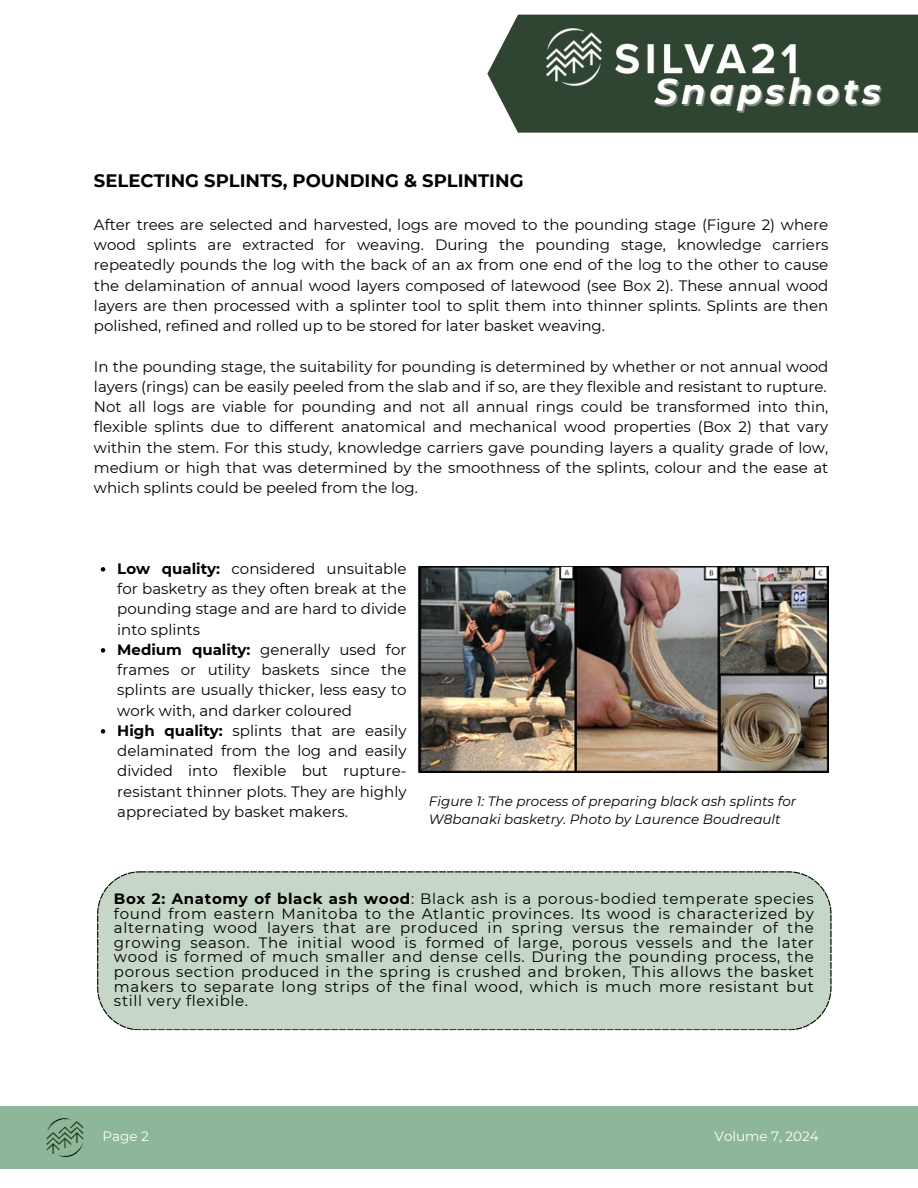
<style>
.page{position:relative;width:918px;height:1188px;background:#fff}
.page>*{position:absolute;margin:0;border:0;box-sizing:border-box;transform-origin:0 0}
.t1{font:italic 700 35.55px "Montserrat";letter-spacing:.1em;color:#fff}
.t2{font:700 18px "Montserrat";color:#000}
.t3{font:15px/20.2px "Montserrat";color:#000;text-align:justify}
.t4{font:italic 13.5px/18px "Montserrat";color:#000}
.t5{font:13.5px "Montserrat";color:#fff}
.s1{font-weight:700}
</style>
<div class="page">
<div style="left:0;top:1106px;width:918px;height:63px;background:#8eb69b"></div>
<img style="left:46px;top:1118px;width:38px;height:39px">
<div style="left:487px;top:15px;width:431px;height:118px;background:#304531"></div>
<img style="left:418px;top:566px;width:410px;height:206px">
<img style="left:546px;top:28px;width:250px;height:58px">
<svg style="left:101px;top:567px;width:4px;height:5px"></svg>
<svg style="left:101px;top:648px;width:4px;height:5px"></svg>
<svg style="left:101px;top:729px;width:4px;height:5px"></svg>
<div style="left:97px;top:871px;width:734px;height:159px;background:#c6d6c7"></div>
<p class="t1" style="left:655px;top:70px;width:227px">Snapshots</p>
<h1 class="t2" style="left:94px;top:170px;width:431px">SELECTING SPLINTS, POUNDING &amp; SPLINTING</h1>
<h2 class="t3" style="left:94px;top:214px;width:736px">After trees are selected and harvested, logs are moved to the pounding stage (Figure 2) where wood splints are extracted for weaving. During the pounding stage, knowledge carriers repeatedly pounds the log with the back of an ax from one end of the log to the other to cause the delamination of annual wood layers composed of latewood (see Box 2). These annual wood layers are then processed with a splinter tool to split them into thinner splints. Splints are then polished, refined and rolled up to be stored for later basket weaving.</h2>
<h3 class="t3" style="left:94px;top:356px;width:736px">In the pounding stage, the suitability for pounding is determined by whether or not annual wood layers (rings) can be easily peeled from the slab and if so, are they flexible and resistant to rupture.<br>Not all logs are viable for pounding and not all annual rings could be transformed into thin, flexible splints due to different anatomical and mechanical wood properties (Box 2) that vary within the stem. For this study, knowledge carriers gave pounding layers a quality grade of low, medium or high that was determined by the smoothness of the splints, colour and the ease at which splints could be peeled from the log.</h3>
<p class="t3" style="left:117px;top:558px;width:291px"><span class="s1">Low quality:</span> considered unsuitable for basketry as they often break at the pounding stage and are hard to divide into splints</p>
<h3 class="t3" style="left:117px;top:639px;width:291px"><span class="s1">Medium quality:</span> generally used for frames or utility baskets since the splints are usually thicker, less easy to work with, and darker coloured</h3>
<p class="t3" style="left:117px;top:720px;width:291px"><span class="s1">High quality:</span> splints that are easily delaminated from the log and easily divided into flexible but rupture&shy;resistant thinner plots. They are highly appreciated by basket makers.</p>
<p class="t4" style="left:429px;top:792px;width:369px">Figure 1: The process of preparing black ash splints for<br>W8banaki basketry. Photo by Laurence Boudreault</p>
<p class="t3" style="left:114px;top:891px;width:701px;line-height:14.7px"><span class="s1">Box 2: Anatomy of black ash wood</span>: Black ash is a porous-bodied temperate species found from eastern Manitoba to the Atlantic provinces. Its wood is characterized by alternating wood layers that are produced in spring versus the remainder of the growing season. The initial wood is formed of large, porous vessels and the later wood is formed of much smaller and dense cells. During the pounding process, the porous section produced in the spring is crushed and broken, This allows the basket makers to separate long strips of the final wood, which is much more resistant but still very flexible.</p>
<h3 class="t5" style="left:102px;top:1128px;width:48px">Page 2</h3>
<h3 class="t5" style="left:715px;top:1128px;width:106px">Volume 7, 2024</h3>
</div>
